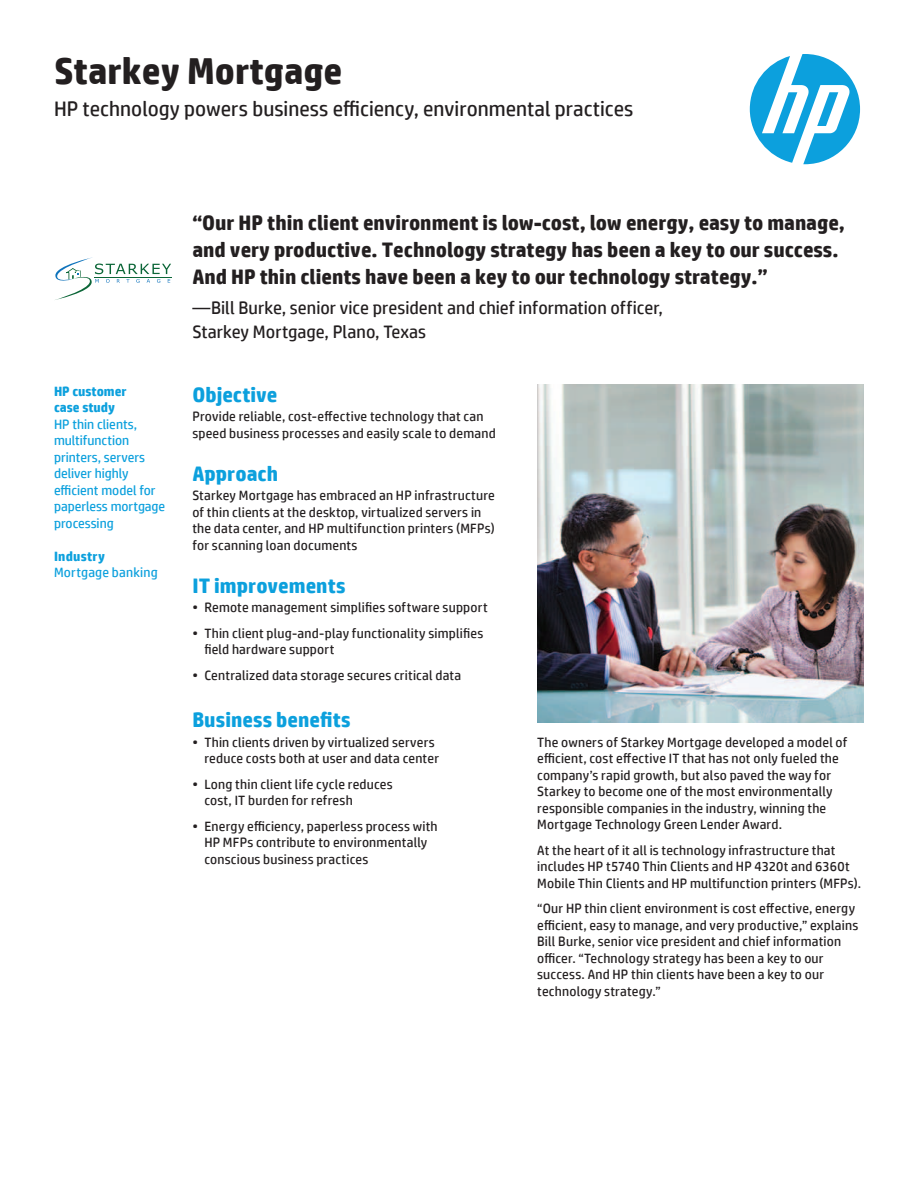
<style>
.page{position:relative;width:918px;height:1188px;background:#fff}
.page>*{position:absolute;margin:0;border:0;box-sizing:border-box;transform-origin:0 0}
.title{font:700 37.5px "HP Simplified";color:#231f20}
.messaging_14_18{font:700 21px/27px "HP Simplified";color:#231f20}
.subtitle{font:21px "HP Simplified";color:#231f20}
.objective_head{font:700 21px "HP Simplified";color:#0ca0dd}
.Quote_source{font:18px/24px "HP Simplified";color:#231f20}
.text{font:13.5px/16.5px "HP Simplified";letter-spacing:.015em;color:#231f20}
.objective_text{font:13.5px/16.5px "HP Simplified";letter-spacing:.015em;color:#231f20}
.Sidebar_bold_to_col{font:13.5px/16.5px "HP Simplified";color:#0ca0dd}
.t1{font:700 13.5px/16.5px "HP Simplified";color:#0ca0dd}
.s1{font-weight:400}
.s2{font-weight:700}
</style>
<div class="page">
<img style="left:537px;top:385px;width:327px;height:337px">
<svg style="left:55px;top:257px;width:116px;height:43px"></svg>
<hr style="left:95px;top:277px;width:77px;height:1px;background:#0c6638">
<svg style="left:750px;top:54px;width:110px;height:110px"></svg>
<p class="title" style="left:54px;top:49px;width:290px">Starkey Mortgage</p>
<p class="subtitle" style="left:54px;top:97px;width:581px">HP technology powers business efficiency, environmental practices</p>
<p class="t1" style="left:54px;top:383px;width:85px">HP customer case study<br><span class="s1">HP thin clients,</span></p>
<p class="Sidebar_bold_to_col" style="left:54px;top:432px;width:93px">multifunction printers, servers</p>
<p class="Sidebar_bold_to_col" style="left:54px;top:465px;width:113px">deliver highly efficient model for paperless mortgage processing</p>
<p class="Sidebar_bold_to_col" style="left:54px;top:548px;width:105px"><span class="s2">Industry<br></span>Mortgage banking</p>
<p class="messaging_14_18" style="left:192px;top:209px;width:654px">“Our HP thin client environment is low-cost, low energy, easy to manage, and very productive. Technology strategy has been a key to our success.<br>And HP thin clients have been a key to our technology strategy.”</p>
<p class="Quote_source" style="left:192px;top:295px;width:472px">—Bill Burke, senior vice president and chief information officer,<br>Starkey Mortgage, Plano, Texas</p>
<p class="objective_head" style="left:192px;top:382px;width:87px">Objective</p>
<p class="objective_text" style="left:192px;top:408px;width:305px">Provide reliable, cost-effective technology that can speed business processes and easily scale to demand</p>
<p class="objective_head" style="left:192px;top:461px;width:87px">Approach</p>
<p class="objective_text" style="left:192px;top:487px;width:304px">Starkey Mortgage has embraced an HP infrastructure of thin clients at the desktop, virtualized servers in the data center, and HP multifunction printers (MFPs) for scanning loan documents</p>
<p class="objective_head" style="left:192px;top:573px;width:155px">IT improvements</p>
<p class="text" style="left:192px;top:599px;width:297px">• Remote management simplifies software support</p>
<p class="text" style="left:204px;top:625px;width:281px;text-indent:-12px">• Thin client plug-and-play functionality simplifies field hardware support</p>
<p class="text" style="left:192px;top:667px;width:270px">• Centralized data storage secures critical data</p>
<p class="objective_head" style="left:192px;top:707px;width:160px">Business benefits</p>
<p class="text" style="left:204px;top:733px;width:236px;text-indent:-12px">• Thin clients driven by virtualized servers reduce costs both at user and data center</p>
<p class="text" style="left:204px;top:775px;width:190px;text-indent:-12px">• Long thin client life cycle reduces cost, IT burden for refresh</p>
<p class="text" style="left:204px;top:817px;width:235px;text-indent:-12px">• Energy efficiency, paperless process with<br>HP MFPs contribute to environmentally conscious business practices</p>
<p class="text" style="left:537px;top:734px;width:312px">The owners of Starkey Mortgage developed a model of efficient, cost effective IT that has not only fueled the company’s rapid growth, but also paved the way for Starkey to become one of the most environmentally responsible companies in the industry, winning the Mortgage Technology Green Lender Award.</p>
<p class="text" style="left:537px;top:842px;width:326px">At the heart of it all is technology infrastructure that includes HP t5740 Thin Clients and HP 4320t and 6360t<br>Mobile Thin Clients and HP multifunction printers (MFPs).</p>
<p class="text" style="left:537px;top:900px;width:323px">“Our HP thin client environment is cost effective, energy efficient, easy to manage, and very productive,” explains Bill Burke, senior vice president and chief information officer. “Technology strategy has been a key to our success. And HP thin clients have been a key to our technology strategy.”</p>
</div>
